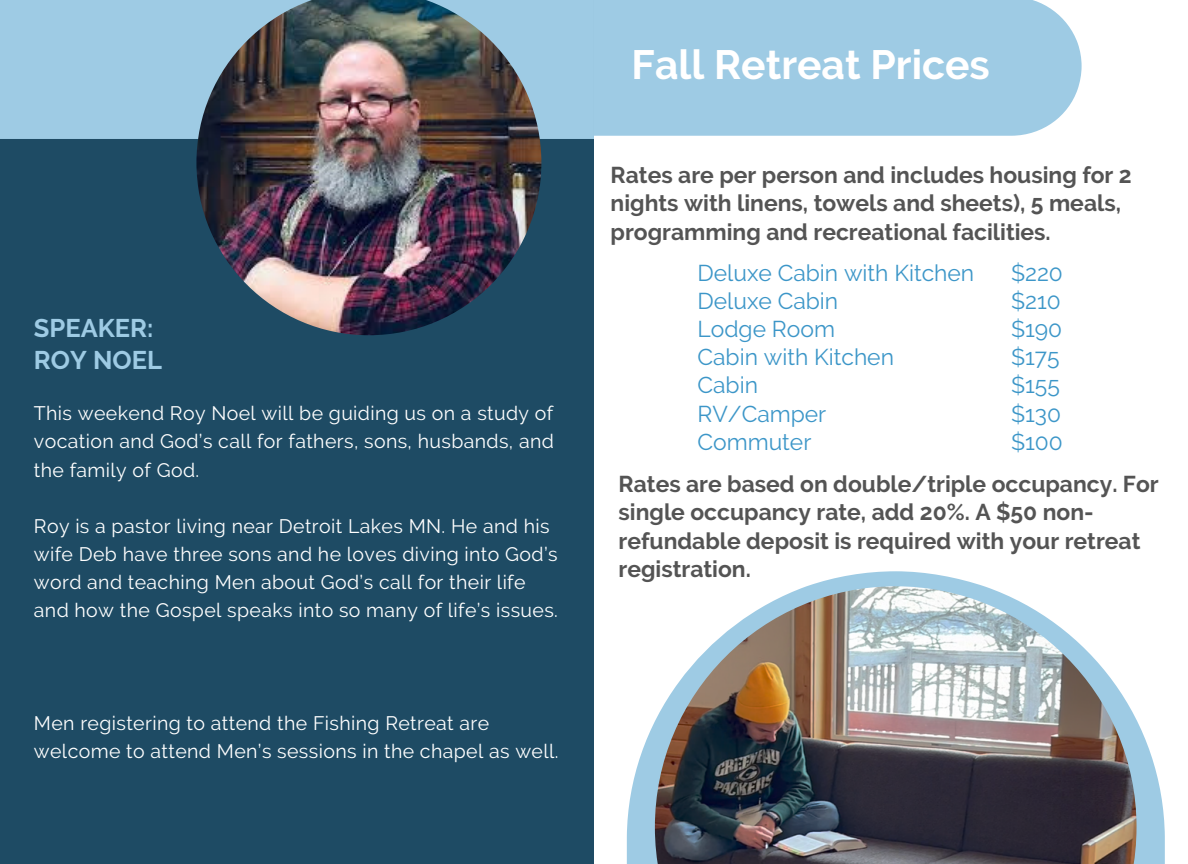
<style>
.page{position:relative;width:1188px;height:864px;background:#fff}
.page>*{position:absolute;margin:0;border:0;box-sizing:border-box;transform-origin:0 0}
.t1{font:700 40.8px "Raleway";color:#fff}
.t2{font:700 25.5px "Raleway";color:#9ecbe4}
.t3{font:700 22.8px/28.5px "Raleway";color:#545454}
.t4{font:22.8px "Raleway";color:#3c96c8}
.t5{font:19.5px/28.2px "Raleway";letter-spacing:.02em;color:#fff}
</style>
<div class="page">
<div style="left:0;top:0;width:594px;height:864px;background:#1e4b64"></div>
<div style="left:594px;top:0;width:488px;height:136px;background:#9ecbe4"></div>
<svg style="left:627px;top:571px;width:538px;height:293px"></svg>
<img style="left:655px;top:586px;width:482px;height:278px">
<div style="left:0;top:0;width:594px;height:139px;background:#9ecbe4"></div>
<img style="left:196px;top:0;width:345px;height:335px">
<p class="t2" style="left:34px;top:313px;width:121px">SPEAKER:</p>
<p class="t2" style="left:34px;top:345px;width:130px">ROY NOEL</p>
<p class="t5" style="left:34px;top:399px;width:522px;text-align:justify">This weekend Roy Noel will be guiding us on a study of vocation and God’s call for fathers, sons, husbands, and the family of God.</p>
<p class="t5" style="left:34px;top:512px;width:526px">Roy is a pastor living near Detroit Lakes MN. He and his wife Deb have three sons and he loves diving into God’s word and teaching Men about God’s call for their life and how the Gospel speaks into so many of life’s issues.</p>
<p class="t5" style="left:34px;top:709px;width:526px">Men registering to attend the Fishing Retreat are welcome to attend Men’s sessions in the chapel as well.</p>
<p class="t1" style="left:632px;top:41px;width:360px">Fall Retreat Prices</p>
<p class="t3" style="left:611px;top:161px;width:523px">Rates are per person and includes housing for 2 nights with linens, towels and sheets), 5 meals, programming and recreational facilities.</p>
<p class="t4" style="left:698px;top:259px;width:278px">Deluxe Cabin with Kitchen</p>
<p class="t4" style="left:698px;top:288px;width:142px">Deluxe Cabin</p>
<p class="t4" style="left:698px;top:316px;width:139px">Lodge Room</p>
<p class="t4" style="left:698px;top:344px;width:198px">Cabin with Kitchen</p>
<p class="t4" style="left:698px;top:372px;width:62px">Cabin</p>
<p class="t4" style="left:698px;top:400px;width:130px">RV/Camper</p>
<p class="t4" style="left:698px;top:428px;width:115px">Commuter</p>
<p class="t4" style="left:1011px;top:259px;width:53px">$220</p>
<p class="t4" style="left:1011px;top:288px;width:51px">$210</p>
<p class="t4" style="left:1011px;top:316px;width:53px">$190</p>
<p class="t4" style="left:1011px;top:344px;width:50px">$175</p>
<p class="t4" style="left:1011px;top:372px;width:50px">$155</p>
<p class="t4" style="left:1011px;top:400px;width:52px">$130</p>
<p class="t4" style="left:1011px;top:428px;width:53px">$100</p>
<p class="t3" style="left:619px;top:469px;width:542px">Rates are based on double/triple occupancy. For single occupancy rate, add 20%. A $50 non&shy;refundable deposit is required with your retreat registration.</p>
</div>
